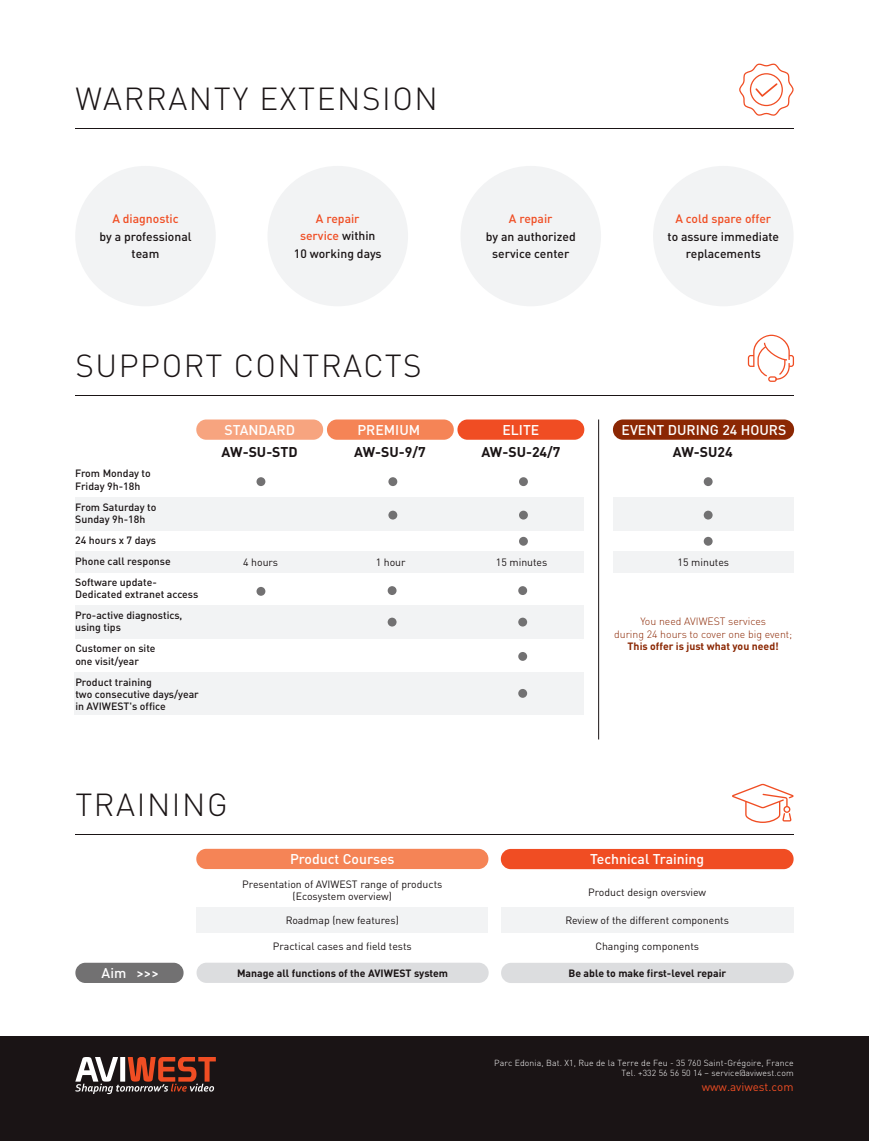
<style>
.page{position:relative;width:869px;height:1141px;background:#fff}
.page>*{position:absolute;margin:0;border:0;box-sizing:border-box;transform-origin:0 0}
.t1{font:300 31.5px "DIN Pro";letter-spacing:.05em;color:#1a1415}
.t2{font:500 14px "DIN Pro";color:#fff}
.t3{font:700 14px "DIN Pro";color:#1a1415}
.t4{font:500 12.08px/17.5px "DIN Pro";color:#1a1415;text-align:center}
.t5{font:500 12.08px "DIN Pro";color:#f04d23}
.t6{font:11.55px "DIN Pro";color:#f04d23}
.t7{font:500 10.5px/21px "DIN Pro";color:#1a1415}
.t8{font:10.5px/12.2px "DIN Pro";color:#1a1415;text-align:center}
.t9{font:700 10.5px "DIN Pro";color:#1a1415}
.t10{font:300 10.5px/12.6px "DIN Pro";color:#8b2703;text-align:center}
.t11{font:700 10.5px "DIN Pro";color:#8b2703}
.t12{font:300 8.75px/10.5px "DIN Pro";letter-spacing:.01em;color:#fff;text-align:right}
.s1{color:#f04d23}
</style>
<div class="page">
<div style="left:75px;top:606px;width:523px;height:33px;background:#f2f3f4"></div>
<div style="left:75px;top:551px;width:718px;height:22px;background:#f2f3f4"></div>
<div style="left:74px;top:673px;width:521px;height:42px;background:#f2f3f4"></div>
<div style="left:75px;top:497px;width:718px;height:33px;background:#f2f3f4"></div>
<hr style="left:75px;top:128px;width:718px;height:1px;background:#1a1415">
<svg style="left:739px;top:64px;width:54px;height:52px"></svg>
<div style="left:75px;top:166px;width:141px;height:140px;background:#f2f3f4;border-radius:50%"></div>
<div style="left:267px;top:166px;width:141px;height:140px;background:#f2f3f4;border-radius:50%"></div>
<div style="left:460px;top:166px;width:140px;height:140px;background:#f2f3f4;border-radius:50%"></div>
<div style="left:652px;top:166px;width:141px;height:140px;background:#f2f3f4;border-radius:50%"></div>
<hr style="left:75px;top:395px;width:718px;height:1px;background:#1a1415">
<svg style="left:747px;top:335px;width:46px;height:47px"></svg>
<div style="left:703px;top:477px;width:9px;height:9px;background:#727172;border-radius:50%"></div>
<div style="left:388px;top:477px;width:9px;height:9px;background:#727172;border-radius:50%"></div>
<svg style="left:518px;top:477px;width:9px;height:9px"></svg>
<div style="left:518px;top:511px;width:9px;height:9px;background:#727172;border-radius:50%"></div>
<div style="left:388px;top:511px;width:9px;height:9px;background:#727172;border-radius:50%"></div>
<div style="left:703px;top:511px;width:9px;height:9px;background:#727172;border-radius:50%"></div>
<div style="left:256px;top:477px;width:9px;height:9px;background:#727172;border-radius:50%"></div>
<div style="left:256px;top:587px;width:9px;height:9px;background:#727172;border-radius:50%"></div>
<div style="left:612px;top:419px;width:181px;height:21px;background:#8b2703;border-radius:10px"></div>
<div style="left:196px;top:419px;width:127px;height:21px;background:#f7a47f;border-radius:10px"></div>
<div style="left:518px;top:537px;width:9px;height:9px;background:#727172;border-radius:50%"></div>
<div style="left:703px;top:537px;width:9px;height:9px;background:#727172;border-radius:50%"></div>
<div style="left:387px;top:586px;width:9px;height:9px;background:#727172;border-radius:50%"></div>
<div style="left:518px;top:586px;width:9px;height:9px;background:#727172;border-radius:50%"></div>
<div style="left:387px;top:618px;width:9px;height:9px;background:#727172;border-radius:50%"></div>
<div style="left:518px;top:618px;width:9px;height:9px;background:#727172;border-radius:50%"></div>
<div style="left:518px;top:652px;width:9px;height:9px;background:#727172;border-radius:50%"></div>
<div style="left:518px;top:689px;width:9px;height:9px;background:#727172;border-radius:50%"></div>
<hr style="left:75px;top:834px;width:718px;height:1px;background:#1a1415">
<svg style="left:732px;top:784px;width:61px;height:39px"></svg>
<div style="left:0;top:1036px;width:868px;height:105px;background:#1a1415"></div>
<svg style="left:75px;top:1057px;width:141px;height:37px"></svg>
<div style="left:457px;top:419px;width:127px;height:21px;background:#f04d23;border-radius:10px"></div>
<div style="left:327px;top:419px;width:126px;height:21px;background:#f58456;border-radius:10px"></div>
<div style="left:584px;top:480px;width:28px;height:243px;background:#fff"></div>
<hr style="left:598px;top:419px;width:1px;height:320px;background:#1a1415">
<div style="left:196px;top:849px;width:292px;height:20px;background:#f58456;border-radius:10px"></div>
<div style="left:500px;top:849px;width:293px;height:20px;background:#f04d23;border-radius:10px"></div>
<div style="left:196px;top:907px;width:597px;height:25px;background:#f2f3f4"></div>
<div style="left:488px;top:874px;width:12px;height:113px;background:#fff"></div>
<div style="left:75px;top:963px;width:108px;height:20px;background:#727172;border-radius:10px"></div>
<div style="left:196px;top:963px;width:292px;height:20px;background:#dcdddf;border-radius:10px"></div>
<div style="left:501px;top:963px;width:292px;height:20px;background:#dcdddf;border-radius:10px"></div>
<h1 class="t1" style="left:75px;top:75px;width:364px">WARRANTY EXTENSION</h1>
<p class="t5" style="left:112px;top:209px;width:68px">A diagnostic</p>
<p class="t4" style="left:99px;top:226px;width:94px">by a professional team</p>
<p class="t4" style="left:294px;top:209px;width:89px"><span class="s1">A repair<br>service</span> within<br>10 working days</p>
<p class="t5" style="left:508px;top:209px;width:45px">A repair</p>
<p class="t4" style="left:485px;top:226px;width:91px">by an authorized service center</p>
<h1 class="t1" style="left:75px;top:341px;width:347px">SUPPORT CONTRACTS</h1>
<p class="t5" style="left:675px;top:209px;width:97px">A cold spare offer</p>
<p class="t4" style="left:667px;top:226px;width:113px">to assure immediate replacements</p>
<h2 class="t2" style="left:224px;top:418px;width:72px">STANDARD</h2>
<h2 class="t2" style="left:621px;top:418px;width:166px">EVENT DURING 24 HOURS</h2>
<h2 class="t2" style="left:357px;top:418px;width:64px">PREMIUM</h2>
<h2 class="t2" style="left:502px;top:418px;width:38px">ELITE</h2>
<p class="t7" style="left:75px;top:466px;width:77px;line-height:12.2px">From Monday to<br>Friday 9h-18h</p>
<p class="t7" style="left:75px;top:500px;width:83px;line-height:12.2px">From Saturday to<br>Sunday 9h-18h</p>
<p class="t7" style="left:75px;top:529px;width:97px">24 hours x 7 days<br>Phone call response<br>Software update-</p>
<p class="t7" style="left:75px;top:583px;width:125px">Dedicated extranet access<br>Pro-active diagnostics,</p>
<p class="t7" style="left:75px;top:616px;width:82px">using tips<br>Customer on site</p>
<p class="t7" style="left:75px;top:649px;width:78px">one visit/year<br>Product training</p>
<p class="t7" style="left:75px;top:687px;width:125px;line-height:12.2px">two consecutive days/year in AVIWEST's office</p>
<h2 class="t3" style="left:221px;top:441px;width:78px">AW-SU-STD</h2>
<h2 class="t3" style="left:354px;top:441px;width:73px">AW-SU-9/7</h2>
<h2 class="t3" style="left:481px;top:441px;width:81px">AW-SU-24/7</h2>
<h2 class="t3" style="left:672px;top:441px;width:61px">AW-SU24</h2>
<p class="t8" style="left:243px;top:555px;width:36px">4 hours</p>
<p class="t8" style="left:375px;top:555px;width:31px">1 hour</p>
<p class="t8" style="left:495px;top:555px;width:53px">15 minutes</p>
<p class="t8" style="left:677px;top:555px;width:53px">15 minutes</p>
<p class="t10" style="left:614px;top:614px;width:180px">You need AVIWEST services<br>during 24 hours to cover one big event;</p>
<p class="t11" style="left:627px;top:638px;width:153px">This offer is just what you need!</p>
<h1 class="t1" style="left:75px;top:780px;width:153px">TRAINING</h1>
<h2 class="t2" style="left:290px;top:847px;width:106px">Product Courses</h2>
<h2 class="t2" style="left:590px;top:847px;width:115px">Technical Training</h2>
<p class="t8" style="left:242px;top:877px;width:201px">Presentation of AVIWEST range of products (Ecosystem overview)</p>
<p class="t8" style="left:588px;top:885px;width:119px">Product design oversview</p>
<p class="t8" style="left:286px;top:913px;width:114px">Roadmap (new features)</p>
<p class="t8" style="left:565px;top:913px;width:165px">Review of the different components</p>
<p class="t8" style="left:273px;top:939px;width:140px">Practical cases and field tests</p>
<p class="t8" style="left:595px;top:939px;width:105px">Changing components</p>
<h2 class="t2" style="left:102px;top:961px;width:59px">Aim &gt;&gt;&gt;</h2>
<p class="t9" style="left:237px;top:964px;width:212px">Manage all functions of the AVIWEST system</p>
<p class="t9" style="left:568px;top:964px;width:159px">Be able to make first-level repair</p>
<p class="t12" style="left:494px;top:1056px;width:301px">Parc Edonia, Bat. X1, Rue de la Terre de Feu - 35 760 Saint-Grégoire, France<br>Tel. +332 56 56 50 14 – service@aviwest.com</p>
<p class="t6" style="left:701px;top:1078px;width:93px">www.aviwest.com</p>
</div>
